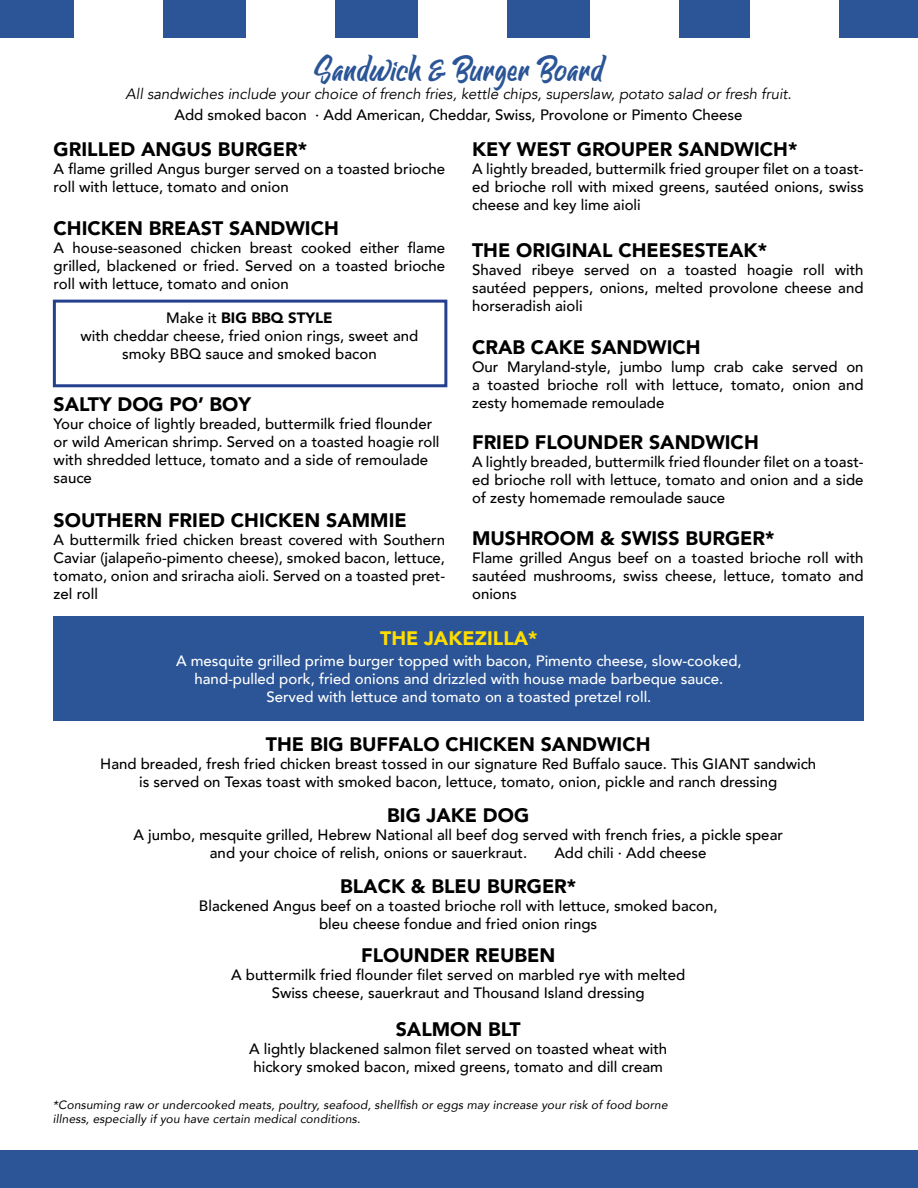
<style>
.page{position:relative;width:918px;height:1188px;background:#fff}
.page>*{position:absolute;margin:0;border:0;box-sizing:border-box;transform-origin:0 0}
.t1{font:34.5px "Stasiun";color:#2b5597}
.t2{font:900 19.5px "Avenir";color:#000}
.t3{font:900 19.5px "Avenir";color:#fd0}
.t4{font:500 15px/18px "Avenir";color:#000;text-align:justify}
.t5{font:500 15px/18px "Avenir";color:#fff;text-align:center}
.t6{font:italic 15px "Avenir";color:#000}
.t7{font:italic 12px/14.4px "Avenir";letter-spacing:.01em;color:#000}
.s1{font-weight:900}
</style>
<div class="page">
<div style="left:53px;top:616px;width:811px;height:104px;background:#2b5597"></div>
<div style="left:0;top:1150px;width:918px;height:38px;background:#2b5597"></div>
<div style="left:53px;top:300px;width:394px;height:87px;border:3px solid #25408f"></div>
<div style="left:0;top:0;width:918px;height:38px;background:#2b5597"></div>
<div style="left:75px;top:0;width:88px;height:38px;background:#fff"></div>
<div style="left:247px;top:0;width:88px;height:38px;background:#fff"></div>
<div style="left:419px;top:0;width:88px;height:38px;background:#fff"></div>
<div style="left:591px;top:0;width:88px;height:38px;background:#fff"></div>
<div style="left:750px;top:0;width:89px;height:38px;background:#fff"></div>
<h1 class="t1" style="left:314px;top:48px;width:291px">Sandwich &amp; Burger Board</h1>
<p class="t6" style="left:125px;top:85px;width:668px">All sandwiches include your choice of french fries, kettle chips, superslaw, potato salad or fresh fruit.</p>
<p class="t4" style="left:175px;top:105px;width:570px">Add smoked bacon · Add American, Cheddar, Swiss, Provolone or Pimento Cheese</p>
<h2 class="t2" style="left:54px;top:133px;width:255px">GRILLED ANGUS BURGER*</h2>
<p class="t4" style="left:54px;top:159px;width:393px">A flame grilled Angus burger served on a toasted brioche roll with lettuce, tomato and onion</p>
<h2 class="t2" style="left:54px;top:212px;width:287px">CHICKEN BREAST SANDWICH</h2>
<p class="t4" style="left:54px;top:238px;width:393px">A house-seasoned chicken breast cooked either flame grilled, blackened or fried. Served on a toasted brioche roll with lettuce, tomato and onion</p>
<p class="t4" style="left:80px;top:307px;width:339px;text-align:center">Make it <span class="s1">BIG BBQ STYLE<br></span>with cheddar cheese, fried onion rings, sweet and smoky BBQ sauce and smoked bacon</p>
<h2 class="t2" style="left:54px;top:388px;width:199px">SALTY DOG PO’ BOY</h2>
<p class="t4" style="left:54px;top:414px;width:387px;text-align:left">Your choice of lightly breaded, buttermilk fried flounder or wild American shrimp. Served on a toasted hoagie roll with shredded lettuce, tomato and a side of remoulade sauce</p>
<h2 class="t2" style="left:54px;top:503px;width:355px">SOUTHERN FRIED CHICKEN SAMMIE</h2>
<p class="t4" style="left:54px;top:529px;width:393px">A buttermilk fried chicken breast covered with Southern Caviar (jalapeño-pimento cheese), smoked bacon, lettuce, tomato, onion and sriracha aioli. Served on a toasted pret&shy;zel roll</p>
<h2 class="t2" style="left:472px;top:133px;width:327px">KEY WEST GROUPER SANDWICH*</h2>
<p class="t4" style="left:472px;top:159px;width:393px">A lightly breaded, buttermilk fried grouper filet on a toast&shy;ed brioche roll with mixed greens, sautéed onions, swiss cheese and key lime aioli</p>
<h2 class="t2" style="left:472px;top:233px;width:297px">THE ORIGINAL CHEESESTEAK*</h2>
<p class="t4" style="left:472px;top:260px;width:393px">Shaved ribeye served on a toasted hoagie roll with sautéed peppers, onions, melted provolone cheese and horseradish aioli</p>
<h2 class="t2" style="left:472px;top:331px;width:230px">CRAB CAKE SANDWICH</h2>
<p class="t4" style="left:472px;top:357px;width:393px">Our Maryland-style, jumbo lump crab cake served on a toasted brioche roll with lettuce, tomato, onion and zesty homemade remoulade</p>
<h2 class="t2" style="left:472px;top:426px;width:288px">FRIED FLOUNDER SANDWICH</h2>
<p class="t4" style="left:472px;top:452px;width:393px">A lightly breaded, buttermilk fried flounder filet on a toast&shy;ed brioche roll with lettuce, tomato and onion and a side of zesty homemade remoulade sauce</p>
<h2 class="t2" style="left:472px;top:521px;width:304px">MUSHROOM &amp; SWISS BURGER*</h2>
<p class="t4" style="left:472px;top:548px;width:393px">Flame grilled Angus beef on a toasted brioche roll with sautéed mushrooms, swiss cheese, lettuce, tomato and onions</p>
<h2 class="t3" style="left:380px;top:622px;width:159px">THE JAKEZILLA*</h2>
<p class="t5" style="left:176px;top:651px;width:567px">A mesquite grilled prime burger topped with bacon, Pimento cheese, slow-cooked, hand-pulled pork, fried onions and drizzled with house made barbeque sauce.<br>Served with lettuce and tomato on a toasted pretzel roll.</p>
<h2 class="t2" style="left:266px;top:728px;width:386px">THE BIG BUFFALO CHICKEN SANDWICH</h2>
<p class="t4" style="left:100px;top:754px;width:718px;text-align:center">Hand breaded, fresh fried chicken breast tossed in our signature Red Buffalo sauce. This GIANT sandwich is served on Texas toast with smoked bacon, lettuce, tomato, onion, pickle and ranch dressing</p>
<h2 class="t2" style="left:387px;top:799px;width:143px">BIG JAKE DOG</h2>
<p class="t4" style="left:210px;top:825px;width:575px;text-indent:-76px">A jumbo, mesquite grilled, Hebrew National all beef dog served with french fries, a pickle spear and your choice of relish, onions or sauerkraut.</p>
<p class="t4" style="left:554px;top:843px;width:154px">Add chili · Add cheese</p>
<h2 class="t2" style="left:340px;top:870px;width:238px">BLACK &amp; BLEU BURGER*</h2>
<p class="t4" style="left:199px;top:896px;width:520px;text-align:center">Blackened Angus beef on a toasted brioche roll with lettuce, smoked bacon, bleu cheese fondue and fried onion rings</p>
<h2 class="t2" style="left:361px;top:939px;width:196px">FLOUNDER REUBEN</h2>
<p class="t4" style="left:231px;top:965px;width:456px;text-align:center">A buttermilk fried flounder filet served on marbled rye with melted<br>Swiss cheese, sauerkraut and Thousand Island dressing</p>
<h2 class="t2" style="left:396px;top:1013px;width:126px">SALMON BLT</h2>
<p class="t4" style="left:249px;top:1039px;width:420px">A lightly blackened salmon filet served on toasted wheat with hickory smoked bacon, mixed greens, tomato and dill cream</p>
<p class="t7" style="left:53px;top:1097px;width:616px">*Consuming raw or undercooked meats, poultry, seafood, shellfish or eggs may increase your risk of food borne illness, especially if you have certain medical conditions.</p>
</div>
